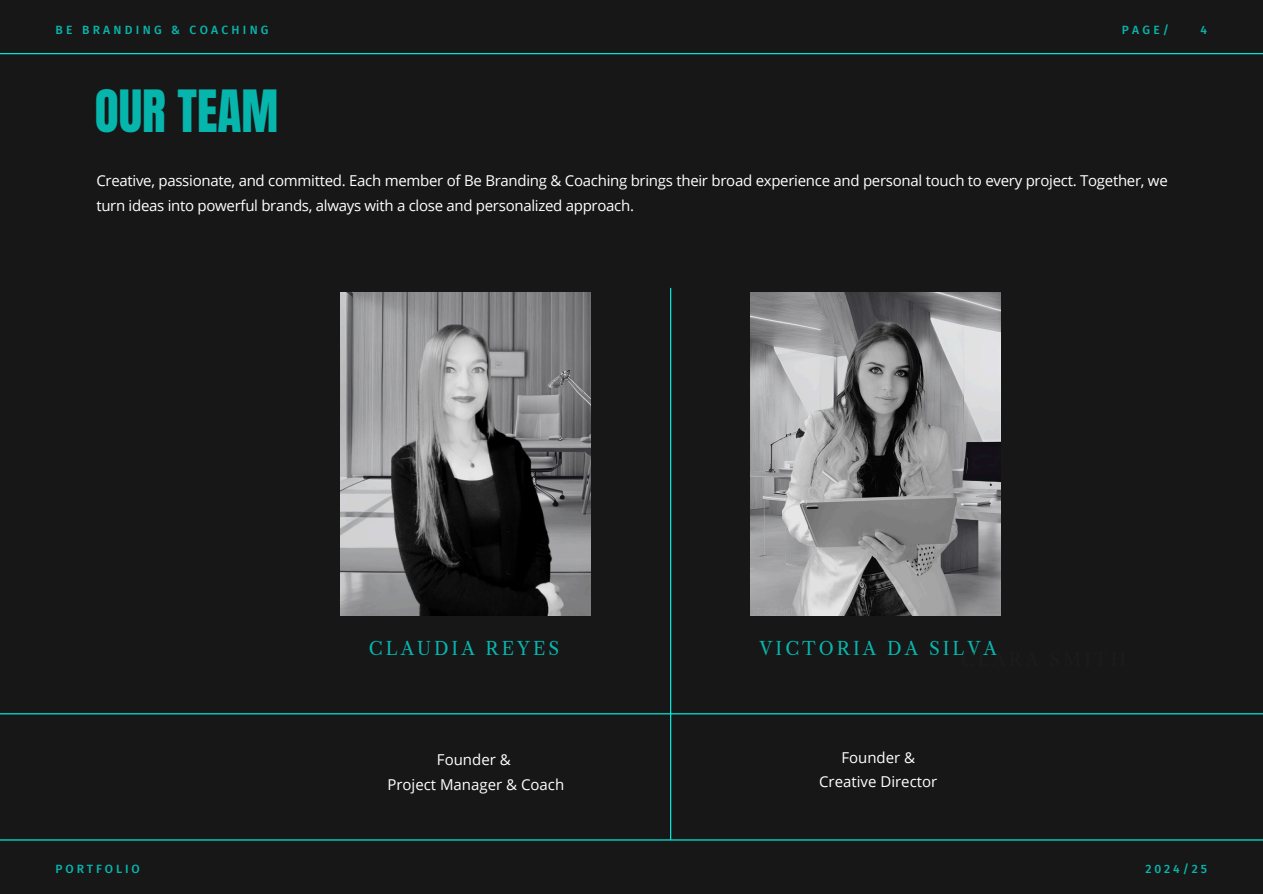
<style>
.page{position:relative;width:1263px;height:894px;background:#fff}
.page>*{position:absolute;margin:0;border:0;box-sizing:border-box;transform-origin:0 0}
.t1{font:49.5px "Anton";color:#06b6ad}
.t2{font:18px "Libre Caslon Text";letter-spacing:.165em;color:#06b6ad}
.t3{font:15px/24.8px "Open Sans";letter-spacing:-.02em;color:#fff}
.t4{font:15px/24.8px "Open Sans";color:#fff;text-align:center}
.t5{font:500 12px "Fira Sans";letter-spacing:.27em;color:#06b6ad}
.t6{font:500 12px "Fira Sans";letter-spacing:.24em;color:#06b6ad}
</style>
<div class="page">
<div style="left:0;top:0;width:1263px;height:893px;background:#171717"></div>
<hr style="left:0;top:839px;width:1263px;height:1px;background:#00fdf0">
<hr style="left:0;top:53px;width:1263px;height:1px;background:#00fdf0">
<img style="left:750px;top:292px;width:251px;height:323px">
<img style="left:574px;top:292px;width:17px;height:323px">
<hr style="left:670px;top:288px;width:1px;height:551px;background:#00fdf0">
<hr style="left:0;top:713px;width:1263px;height:1px;background:#00fdf0">
<img style="left:340px;top:292px;width:234px;height:323px">
<img style="left:783px;top:292px;width:184px;height:323px">
<h3 class="t5" style="left:56px;top:23px;width:214px">BE BRANDING &amp; COACHING</h3>
<p class="t5" style="left:1122px;top:23px;width:49px">PAGE/</p>
<p class="t5" style="left:1200px;top:23px;width:8px">4</p>
<h2 class="t1" style="left:95px;top:76px;width:185px">OUR TEAM</h2>
<h1 class="t3" style="left:96px;top:168px;width:1073px">Creative, passionate, and committed. Each member of Be Branding &amp; Coaching brings their broad experience and personal touch to every project. Together, we turn ideas into powerful brands, always with a close and personalized approach.</h1>
<p class="t2" style="left:369px;top:637px;width:192px">CLAUDIA REYES</p>
<p class="t2" style="left:760px;top:637px;width:239px">VICTORIA DA SILVA</p>
<h3 class="t4" style="left:387px;top:747px;width:178px">Founder &amp;<br>Project Manager &amp; Coach</h3>
<p class="t4" style="left:819px;top:744px;width:120px">Founder &amp;<br>Creative Director</p>
<h2 class="t6" style="left:56px;top:861px;width:86px">PORTFOLIO</h2>
<h3 class="t5" style="left:1145px;top:861px;width:63px">2024/25</h3>
</div>
